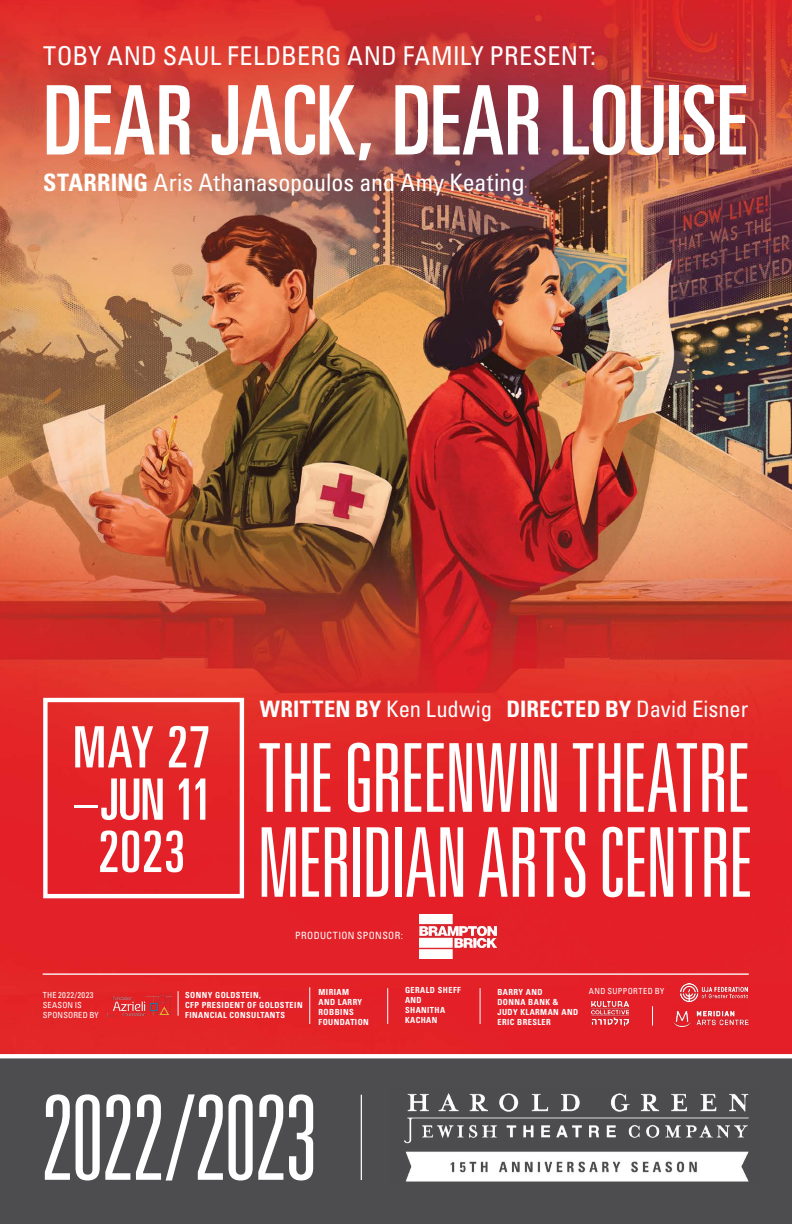
<style>
.page{position:relative;width:792px;height:1224px;background:#fff}
.page>*{position:absolute;margin:0;border:0;box-sizing:border-box;transform-origin:0 0}
.t1{font:300 ultra-condensed 117.2px "Univers";letter-spacing:-.02em;color:#fff}
.t2{font:300 ultra-condensed 96.2px "Univers LT Std";letter-spacing:-.02em;color:#fff}
.t3{font:ultra-condensed 96px "Univers LT Std";letter-spacing:-.005em;color:#fff}
.t4{font:300 ultra-condensed 95px "Univers LT Std";letter-spacing:-.025em;color:#fff}
.t5{font:ultra-condensed 57.2px/52.4px "Univers";letter-spacing:.01em;color:#fff;text-align:center}
.t6{font:condensed 26px "Univers LT Std";letter-spacing:.015em;color:#fff}
.t7{font:condensed 24px "Univers LT Std";color:#fff}
.t8{font:condensed 22.6px "Univers LT Std";letter-spacing:-.005em;color:#fff}
.t9{font:condensed 10px "Univers LT Std";letter-spacing:.035em;color:#fff}
.t10{font:700 condensed 8.4px/10px "Univers";letter-spacing:.05em;color:#fff}
.t11{font:condensed 8.4px/10px "Univers LT Std";letter-spacing:.035em;color:#fff}
.s1{font-weight:700}
.s2{font-family:"Minion Pro";font-stretch:normal}
.s3{font-family:"Univers";font-weight:700}
</style>
<div class="page">
<img style="left:0;top:0;width:792px;height:1054px">
<img style="left:680px;top:983px;width:67px;height:19px">
<img style="left:591px;top:1001px;width:37px;height:24px">
<img style="left:673px;top:1006px;width:76px;height:25px">
<img style="left:106px;top:993px;width:65px;height:23px">
<svg style="left:178px;top:991px;width:1px;height:25px"></svg>
<hr style="left:387px;top:988px;width:1px;height:36px;background:#fff">
<hr style="left:480px;top:988px;width:1px;height:36px;background:#fff">
<hr style="left:309px;top:987px;width:1px;height:37px;background:#fff">
<svg style="left:652px;top:1006px;width:1px;height:20px"></svg>
<hr style="left:43px;top:973px;width:706px;height:2px;background:#fff">
<div style="left:43px;top:698px;width:201px;height:200px;border:4px solid #fff"></div>
<img style="left:420px;top:914px;width:77px;height:45px">
<div style="left:0;top:1054px;width:792px;height:170px;background:#4d4d4f"></div>
<hr style="left:361px;top:1095px;width:1px;height:85px;background:#fff">
<img style="left:390px;top:1089px;width:370px;height:95px">
<h3 class="t6" style="left:43px;top:39px;width:554px">TOBY AND SAUL FELDBERG AND FAMILY PRESENT:</h3>
<h3 class="t3" style="left:43px;top:66px;width:705px">DEAR JACK, DEAR LOUISE</h3>
<h3 class="t7" style="left:43px;top:167px;width:484px"><span class="s1">STARRING</span> Aris Athanasopoulos and Amy Keating</h3>
<h3 class="t5" style="left:71px;top:721px;width:142px">MAY 27 <span class="s2">–</span>JUN 11<br>2023</h3>
<h3 class="t8" style="left:260px;top:694px;width:490px"><span class="s3">WRITTEN BY</span> Ken Ludwig <span class="s3">DIRECTED BY</span> David Eisner</h3>
<h3 class="t4" style="left:257px;top:729px;width:495px">THE GREENWIN THEATRE</h3>
<h2 class="t2" style="left:257px;top:813px;width:497px">MERIDIAN ARTS CENTRE</h2>
<p class="t9" style="left:295px;top:929px;width:109px">PRODUCTION SPONSOR:</p>
<p class="t11" style="left:43px;top:989px;width:58px">THE 2022/2023<br>SEASON IS<br>SPONSORED BY</p>
<p class="t10" style="left:185px;top:990px;width:119px">SONNY GOLDSTEIN,<br>CFP PRESIDENT OF GOLDSTEIN<br>FINANCIAL CONSULTANTS</p>
<p class="t10" style="left:319px;top:987px;width:52px">MIRIAM<br>AND LARRY<br>ROBBINS<br>FOUNDATION</p>
<p class="t10" style="left:405px;top:985px;width:57px">GERALD SHEFF<br>AND<br>SHANITHA<br>KACHAN</p>
<p class="t10" style="left:497px;top:987px;width:82px">BARRY AND<br>DONNA BANK &amp;<br>JUDY KLARMAN AND<br>ERIC BRESLER</p>
<p class="t11" style="left:589px;top:986px;width:77px">AND SUPPORTED BY</p>
<h1 class="t1" style="left:41px;top:1077px;width:278px">2022/2023</h1>
</div>
